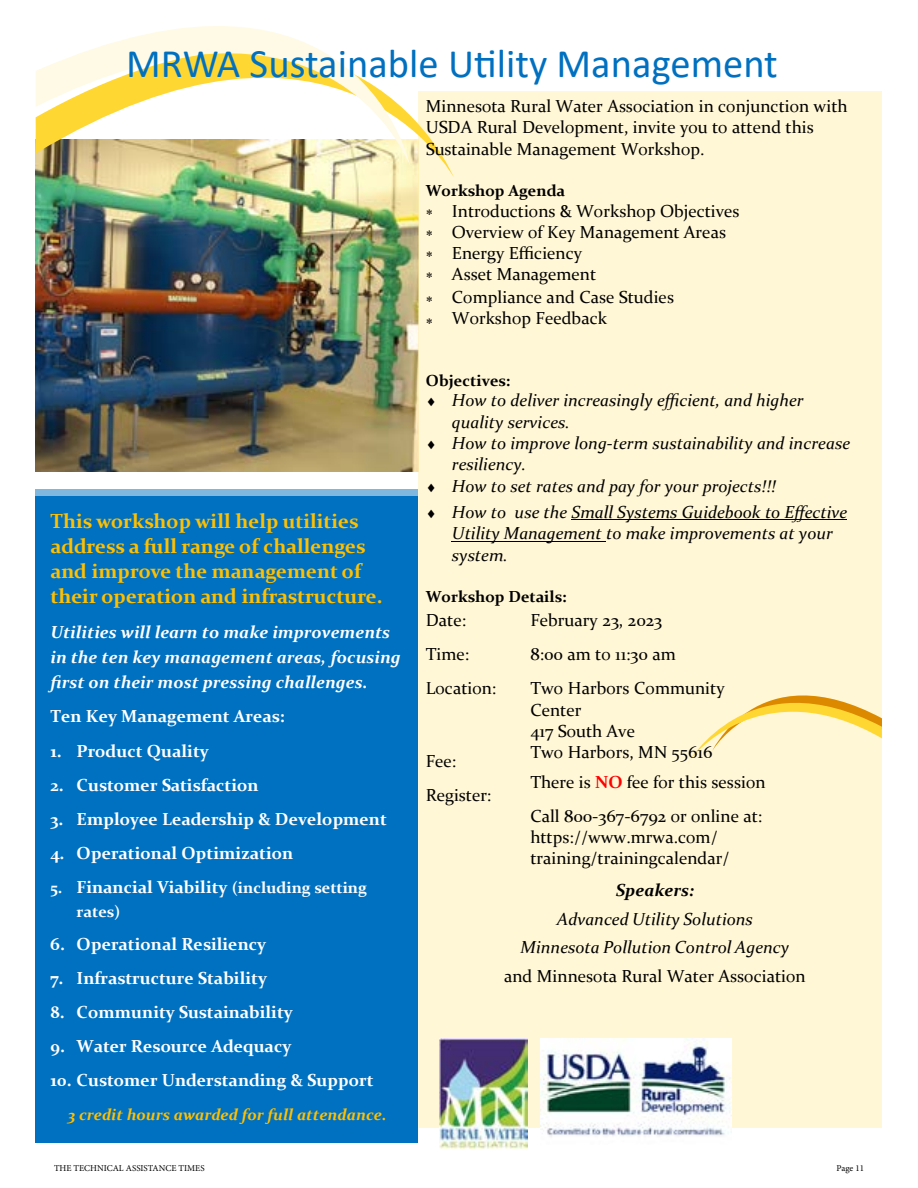
<style>
.page{position:relative;width:918px;height:1188px;background:#fff}
.page>*{position:absolute;margin:0;border:0;box-sizing:border-box;transform-origin:0 0}
.t1{font:40.65px "Calibri";color:#0070c0}
.t2{font:700 20.4px/24.9px "Constantia";color:#ffc000}
.t3{font:17.4px/34px "Constantia";color:#000}
.t4{font:italic 17.4px/21.3px "Constantia";color:#000}
.t5{font:700 17.4px "Constantia";color:#fff}
.t6{font:italic 700 17.4px/25.2px "Constantia";color:#fff}
.t7{font:italic 700 17.4px "Constantia";color:#000}
.t8{font:700 16.05px/23.9px "Constantia";color:#fff}
.t9{font:700 16.05px "Constantia";color:#000}
.t10{font:italic 700 16.05px "Constantia";color:#ffc000}
.t11{font:9px "Minion Pro";color:#000}
.s1{font-size:17.4px}
.s2{font-weight:700;color:#f00}
</style>
<div class="page">
<img style="left:36px;top:177px;width:382px;height:294px">
<div style="left:36px;top:489px;width:382px;height:654px;background:#0070c0"></div>
<div style="left:418px;top:92px;width:464px;height:1036px;background:#fff7d6"></div>
<div style="left:34px;top:489px;width:384px;height:7px;background:#7fb7df"></div>
<img style="left:36px;top:91px;width:418px;height:86px">
<svg style="left:36px;top:26px;width:375px;height:141px"></svg>
<svg style="left:688px;top:695px;width:194px;height:68px"></svg>
<hr style="left:571px;top:519px;width:276px;height:1px;background:#000">
<hr style="left:452px;top:541px;width:154px;height:1px;background:#000">
<img style="left:439px;top:1039px;width:88px;height:110px">
<img style="left:540px;top:1039px;width:191px;height:98px">
<h1 class="t1" style="left:126px;top:35px;width:653px">MRWA Sustainable Utility Management</h1>
<p class="t2" style="left:50px;top:508px;width:334px">This workshop will help utilities address a full range of challenges and improve the management of their operation and infrastructure.</p>
<p class="t6" style="left:50px;top:618px;width:352px">Utilities will learn to make improvements in the ten key management areas, focusing first on their most pressing challenges.</p>
<p class="t5" style="left:50px;top:704px;width:236px">Ten Key Management Areas:</p>
<p class="t5" style="left:50px;top:739px;width:160px">1. Product Quality</p>
<p class="t5" style="left:50px;top:773px;width:210px">2. Customer Satisfaction</p>
<p class="t5" style="left:50px;top:807px;width:338px">3. Employee Leadership &amp; Development</p>
<p class="t5" style="left:50px;top:841px;width:245px">4. Operational Optimization</p>
<p class="t8" style="left:77px;top:875px;width:292px;text-indent:-26px">5. <span class="s1">Financial Viability</span> (including setting rates)</p>
<p class="t5" style="left:50px;top:932px;width:217px">6. Operational Resiliency</p>
<p class="t5" style="left:50px;top:966px;width:218px">7. Infrastructure Stability</p>
<p class="t5" style="left:50px;top:1000px;width:244px">8. Community Sustainability</p>
<p class="t5" style="left:50px;top:1034px;width:242px">9. Water Resource Adequacy</p>
<p class="t5" style="left:50px;top:1068px;width:325px">10. Customer Understanding &amp; Support</p>
<p class="t10" style="left:68px;top:1104px;width:320px">3 credit hours awarded for full attendance.</p>
<p class="t3" style="left:426px;top:95px;width:423px;line-height:21.3px">Minnesota Rural Water Association in conjunction with<br>USDA Rural Development, invite you to attend this<br>Sustainable Management Workshop.</p>
<p class="t9" style="left:426px;top:179px;width:141px">Workshop Agenda</p>
<p class="t3" style="left:452px;top:199px;width:289px;line-height:21.5px">Introductions &amp; Workshop Objectives<br>Overview of Key Management Areas<br>Energy Efficiency<br>Asset Management<br>Compliance and Case Studies<br>Workshop Feedback</p>
<p class="t9" style="left:426px;top:369px;width:86px">Objectives:</p>
<p class="t4" style="left:452px;top:389px;width:353px;text-indent:-26px">◻ How to deliver increasingly efficient, and higher quality services.</p>
<p class="t4" style="left:452px;top:432px;width:400px;text-indent:-26px">◻ How to improve long-term sustainability and increase resiliency.</p>
<p class="t4" style="left:426px;top:474px;width:352px">◻ How to set rates and pay for your projects!!!</p>
<p class="t4" style="left:452px;top:501px;width:397px;text-indent:-26px">◻ How to use the Small Systems Guidebook to Effective<br>Utility Management to make improvements at your system.</p>
<p class="t9" style="left:426px;top:585px;width:142px">Workshop Details:</p>
<p class="t3" style="left:426px;top:603px;width:72px">Date:<br>Time:<br>Location:</p>
<p class="t3" style="left:530px;top:603px;width:196px">February 23, 2023<br>8:00 am to 11:30 am<br>Two Harbors Community</p>
<p class="t3" style="left:530px;top:698px;width:184px;line-height:21.3px">Center<br>417 South Ave<br>Two Harbors, MN 55616</p>
<p class="t3" style="left:530px;top:765px;width:237px">There is <span class="s2">NO</span> fee for this session<br>Call 800-367-6792 or online at:</p>
<p class="t3" style="left:530px;top:826px;width:201px;line-height:20.9px">https://www.mrwa.com/ training/trainingcalendar/</p>
<p class="t7" style="left:616px;top:878px;width:80px">Speakers:</p>
<p class="t4" style="left:521px;top:904px;width:270px;line-height:28.3px;text-align:center">Advanced Utility Solutions<br>Minnesota Pollution Control Agency</p>
<p class="t3" style="left:504px;top:958px;width:303px">and Minnesota Rural Water Association</p>
<p class="t3" style="left:426px;top:743px;width:67px">Fee:<br>Register:</p>
<p class="t11" style="left:54px;top:1162px;width:152px">THE TECHNICAL ASSISTANCE TIMES</p>
<p class="t11" style="left:837px;top:1162px;width:29px">Page 11</p>
</div>
